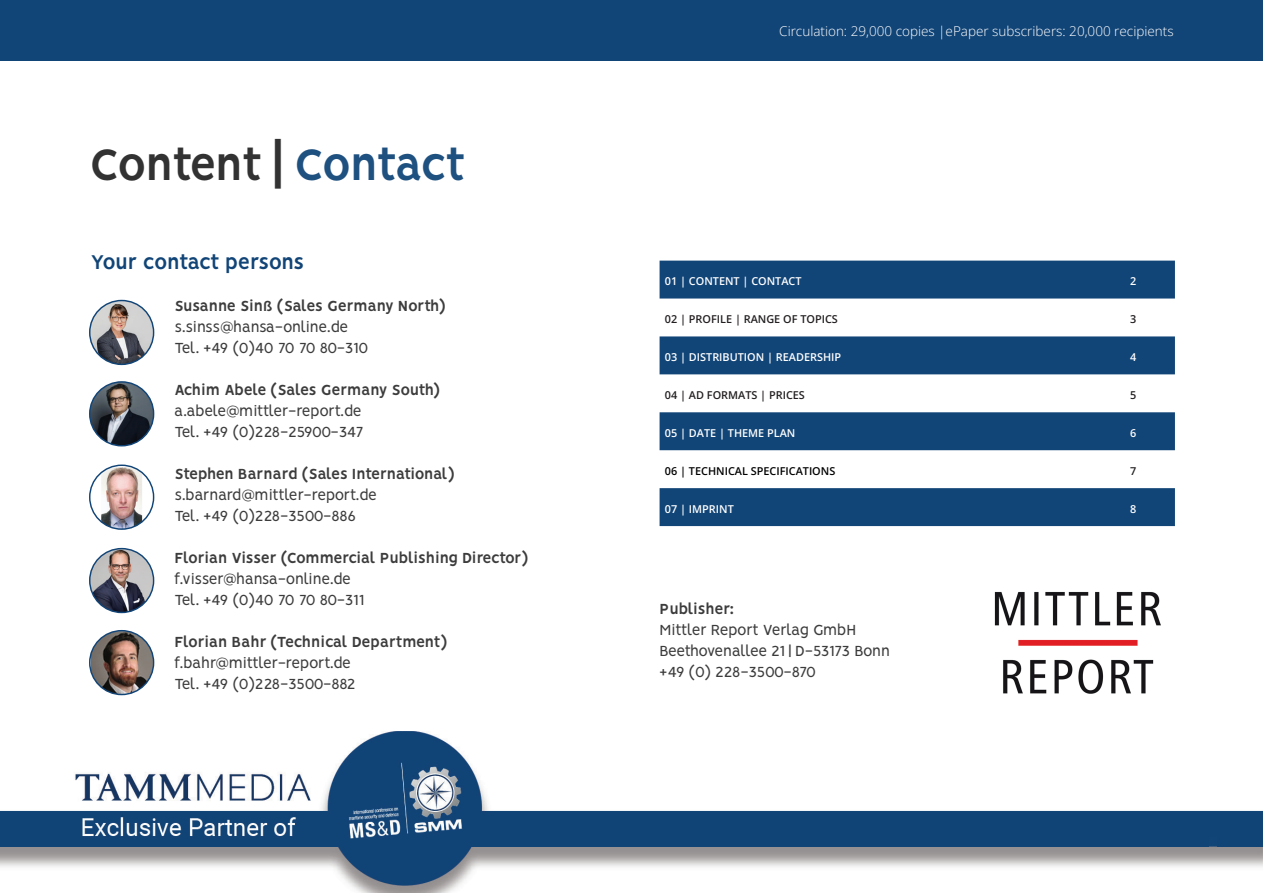
<style>
.page{position:relative;width:1263px;height:893px;background:#fff}
.page>*{position:absolute;margin:0;border:0;box-sizing:border-box;transform-origin:0 0}
.t1{font:700 49.5px "Vision";letter-spacing:-.03em;color:#333233}
.t2{font:700 22.5px "Vision";letter-spacing:-.03em;color:#147}
.t3{font:16.5px/21px "Vision";letter-spacing:-.03em;color:#3c3c3d}
.t4{font:700 16.5px "Vision";letter-spacing:-.03em;color:#3c3c3d}
.t5{font:16.5px/21px "Vision";letter-spacing:-.01em;color:#3c3c3d}
.t6{font:16.5px/21px "Vision";color:#3c3c3d}
.t7{font:700 16.5px "Vision";color:#3c3c3d}
.t8{font:13.5px "Open Sans";color:#fff}
.t9{font:600 10.8px "Open Sans";color:#fff}
.t10{font:600 10.8px "Open Sans";color:#231f20}
.t11{font:600 10.8px "Open Sans";color:#000}
.s1{color:#1e5080}
</style>
<div class="page">
<div style="left:0;top:0;width:1263px;height:61px;background:#147"></div>
<img style="left:0;top:731px;width:1263px;height:162px">
<svg style="left:1209px;top:837px;width:8px;height:12px"></svg>
<svg style="left:659px;top:261px;width:516px;height:265px;fill:#147"></svg>
<img style="left:90px;top:382px;width:64px;height:64px;border-radius:32px">
<div style="left:89px;top:381px;width:65px;height:65px;border:1px solid #147;border-radius:50%"></div>
<img style="left:90px;top:301px;width:64px;height:63px">
<div style="left:89px;top:300px;width:65px;height:65px;border:1px solid #147;border-radius:50%"></div>
<img style="left:90px;top:631px;width:64px;height:63px;border-radius:32px">
<div style="left:89px;top:630px;width:65px;height:65px;border:1px solid #147;border-radius:50%"></div>
<img style="left:90px;top:549px;width:64px;height:63px;border-radius:32px">
<div style="left:89px;top:548px;width:65px;height:65px;border:1px solid #147;border-radius:50%"></div>
<img style="left:101px;top:467px;width:41px;height:62px">
<div style="left:89px;top:464px;width:65px;height:66px;border:1px solid #147;border-radius:50%"></div>
<img style="left:994px;top:592px;width:167px;height:102px">
<h1 class="t1" style="left:89px;top:135px;width:378px">Content | <span class="s1">Contact</span></h1>
<h2 class="t2" style="left:90px;top:249px;width:215px">Your contact persons</h2>
<p class="t4" style="left:174px;top:296px;width:273px">Susanne Sinß (Sales Germany North)</p>
<p class="t3" style="left:174px;top:318px;width:195px">s.sinss@hansa-online.de<br>Tel. +49 (0)40 70 70 80-310</p>
<p class="t4" style="left:174px;top:380px;width:267px">Achim Abele (Sales Germany South)</p>
<p class="t3" style="left:174px;top:402px;width:191px">a.abele@mittler-report.de<br>Tel. +49 (0)228-25900-347</p>
<p class="t4" style="left:174px;top:464px;width:282px">Stephen Barnard (Sales International)</p>
<p class="t5" style="left:174px;top:486px;width:204px">s.barnard@mittler-report.de<br>Tel. +49 (0)228-3500-886</p>
<p class="t4" style="left:174px;top:548px;width:355px">Florian Visser (Commercial Publishing Director)</p>
<p class="t3" style="left:174px;top:570px;width:192px">f.visser@hansa-online.de<br>Tel. +49 (0)40 70 70 80-311</p>
<p class="t4" style="left:174px;top:632px;width:274px">Florian Bahr (Technical Department)</p>
<p class="t6" style="left:174px;top:654px;width:183px">f.bahr@mittler-report.de<br>Tel. +49 (0)228-3500-882</p>
<p class="t8" style="left:779px;top:22px;width:396px">Circulation: 29,000 copies |ePaper subscribers: 20,000 recipients</p>
<p class="t9" style="left:665px;top:274px;width:138px">01 | CONTENT | CONTACT</p>
<p class="t9" style="left:1130px;top:274px;width:8px">2</p>
<p class="t10" style="left:665px;top:312px;width:174px">02 | PROFILE | RANGE OF TOPICS</p>
<p class="t10" style="left:1130px;top:312px;width:8px">3</p>
<p class="t9" style="left:665px;top:350px;width:178px">03 | DISTRIBUTION | READERSHIP</p>
<p class="t9" style="left:1130px;top:350px;width:8px">4</p>
<p class="t10" style="left:665px;top:388px;width:142px">04 | AD FORMATS | PRICES</p>
<p class="t10" style="left:1130px;top:388px;width:8px">5</p>
<p class="t9" style="left:665px;top:426px;width:132px">05 | DATE | THEME PLAN</p>
<p class="t9" style="left:1130px;top:426px;width:8px">6</p>
<p class="t11" style="left:665px;top:464px;width:172px">06 | TECHNICAL SPECIFICATIONS</p>
<p class="t10" style="left:1130px;top:464px;width:8px">7</p>
<p class="t9" style="left:665px;top:501px;width:70px">07 | IMPRINT</p>
<p class="t9" style="left:1130px;top:501px;width:8px">8</p>
<p class="t7" style="left:659px;top:600px;width:76px">Publisher:</p>
<p class="t3" style="left:659px;top:621px;width:232px">Mittler Report Verlag GmbH<br>Beethovenallee 21 | D-53173 Bonn +49 (0) 228-3500-870</p>
</div>
